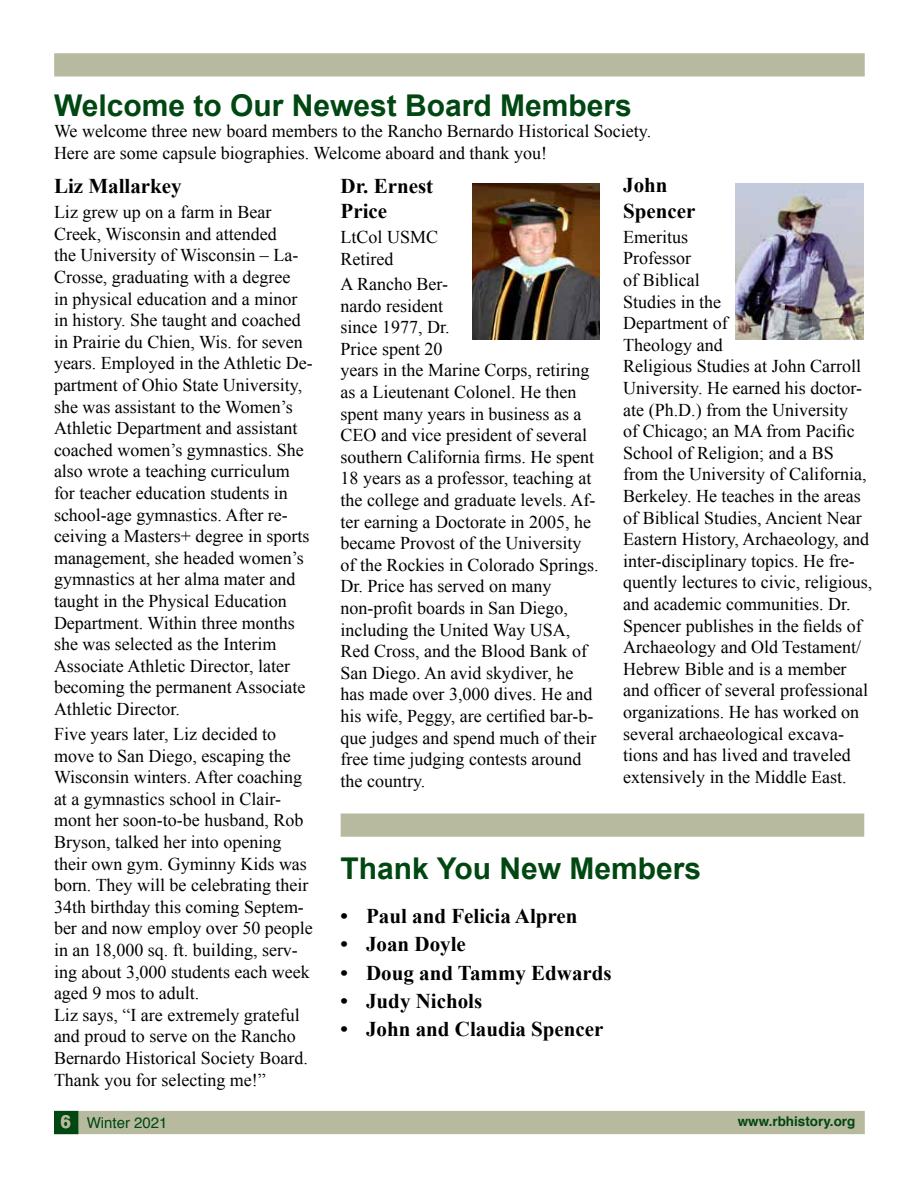
<style>
.page{position:relative;width:918px;height:1188px;background:#fff}
.page>*{position:absolute;margin:0;border:0;box-sizing:border-box;transform-origin:0 0}
.t1{font:700 30px "Arial";color:#004712}
.t2{font:700 21px/25.2px "Times New Roman";color:#000}
.t3{font:18px/21.6px "Times New Roman";color:#000}
.t4{font:15px "Helvetica";color:#004712}
.t5{font:700 13.5px "Helvetica";color:#004712}
.s1{font-weight:700;font-size:18px;color:#b7ba9f}
</style>
<div class="page">
<div style="left:55px;top:1111px;width:810px;height:23px;background:#b7ba9f"></div>
<div style="left:54px;top:1111px;width:24px;height:23px;background:#004712"></div>
<div style="left:54px;top:53px;width:811px;height:24px;background:#b7ba9f;border:2px solid #b7ba9f"></div>
<div style="left:341px;top:813px;width:523px;height:24px;background:#b7ba9f;border:2px solid #b7ba9f"></div>
<img style="left:472px;top:183px;width:128px;height:157px">
<img style="left:736px;top:183px;width:127px;height:157px">
<h1 class="t1" style="left:54px;top:85px;width:579px">Welcome to Our Newest Board Members</h1>
<p class="t3" style="left:54px;top:120px;width:599px">We welcome three new board members to the Rancho Bernardo Historical Society.<br>Here are some capsule biographies. Welcome aboard and thank you!</p>
<p class="t2" style="left:54px;top:173px;width:129px">Liz Mallarkey</p>
<p class="t3" style="left:54px;top:201px;width:260px">Liz grew up on a farm in Bear<br>Creek, Wisconsin and attended<br>the University of Wisconsin – La-<br>Crosse, graduating with a degree<br>in physical education and a minor in history. She taught and coached in Prairie du Chien, Wis. for seven years. Employed in the Athletic De&shy;partment of Ohio State University, she was assistant to the Women’s<br>Athletic Department and assistant coached women’s gymnastics. She also wrote a teaching curriculum for teacher education students in school-age gymnastics. After re&shy;ceiving a Masters+ degree in sports management, she headed women’s gymnastics at her alma mater and taught in the Physical Education<br>Department. Within three months she was selected as the Interim<br>Associate Athletic Director, later becoming the permanent Associate<br>Athletic Director.</p>
<p class="t3" style="left:54px;top:723px;width:260px">Five years later, Liz decided to move to San Diego, escaping the<br>Wisconsin winters. After coaching at a gymnastics school in Clair&shy;mont her soon-to-be husband, Rob<br>Bryson, talked her into opening their own gym. Gyminny Kids was born. They will be celebrating their<br>34th birthday this coming Septem&shy;ber and now employ over 50 people in an 18,000 sq. ft. building, serv&shy;ing about 3,000 students each week aged 9 mos to adult.<br>Liz says, “I are extremely grateful and proud to serve on the Rancho<br>Bernardo Historical Society Board.<br>Thank you for selecting me!”</p>
<p class="t4" style="left:61px;top:1111px;width:109px"><span class="s1">6</span> Winter 2021</p>
<p class="t2" style="left:341px;top:173px;width:94px">Dr. Ernest<br>Price</p>
<p class="t3" style="left:341px;top:226px;width:99px">LtCol USMC<br>Retired</p>
<p class="t3" style="left:341px;top:273px;width:259px">A Rancho Ber-<br>nardo resident<br>since 1977, Dr.<br>Price spent 20<br>years in the Marine Corps, retiring as a Lieutenant Colonel. He then spent many years in business as a<br>CEO and vice president of several southern California firms. He spent<br>18 years as a professor, teaching at the college and graduate levels. Af&shy;ter earning a Doctorate in 2005, he became Provost of the University of the Rockies in Colorado Springs.<br>Dr. Price has served on many non-profit boards in San Diego, including the United Way USA,<br>Red Cross, and the Blood Bank of<br>San Diego. An avid skydiver, he has made over 3,000 dives. He and his wife, Peggy, are certified bar-b&shy;que judges and spend much of their free time judging contests around the country.</p>
<p class="t2" style="left:623px;top:172px;width:74px">John<br>Spencer</p>
<p class="t3" style="left:623px;top:226px;width:250px">Emeritus<br>Professor<br>of Biblical<br>Studies in the<br>Department of<br>Theology and<br>Religious Studies at John Carroll<br>University. He earned his doctor&shy;ate (Ph.D.) from the University<br>of Chicago; an MA from Pacific<br>School of Religion; and a BS from the University of California,<br>Berkeley. He teaches in the areas of Biblical Studies, Ancient Near<br>Eastern History, Archaeology, and inter-disciplinary topics. He fre&shy;quently lectures to civic, religious, and academic communities. Dr.<br>Spencer publishes in the fields of<br>Archaeology and Old Testament/<br>Hebrew Bible and is a member and officer of several professional organizations. He has worked on several archaeological excava&shy;tions and has lived and traveled extensively in the Middle East.</p>
<h1 class="t1" style="left:341px;top:848px;width:362px">Thank You New Members</h1>
<p class="t2" style="left:341px;top:903px;width:238px">• Paul and Felicia Alpren</p>
<p class="t2" style="left:341px;top:931px;width:127px">• Joan Doyle</p>
<p class="t2" style="left:341px;top:960px;width:273px">• Doug and Tammy Edwards</p>
<p class="t2" style="left:341px;top:988px;width:143px">• Judy Nichols</p>
<p class="t2" style="left:341px;top:1016px;width:264px">• John and Claudia Spencer</p>
<p class="t5" style="left:738px;top:1111px;width:119px">www.rbhistory.org</p>
</div>
